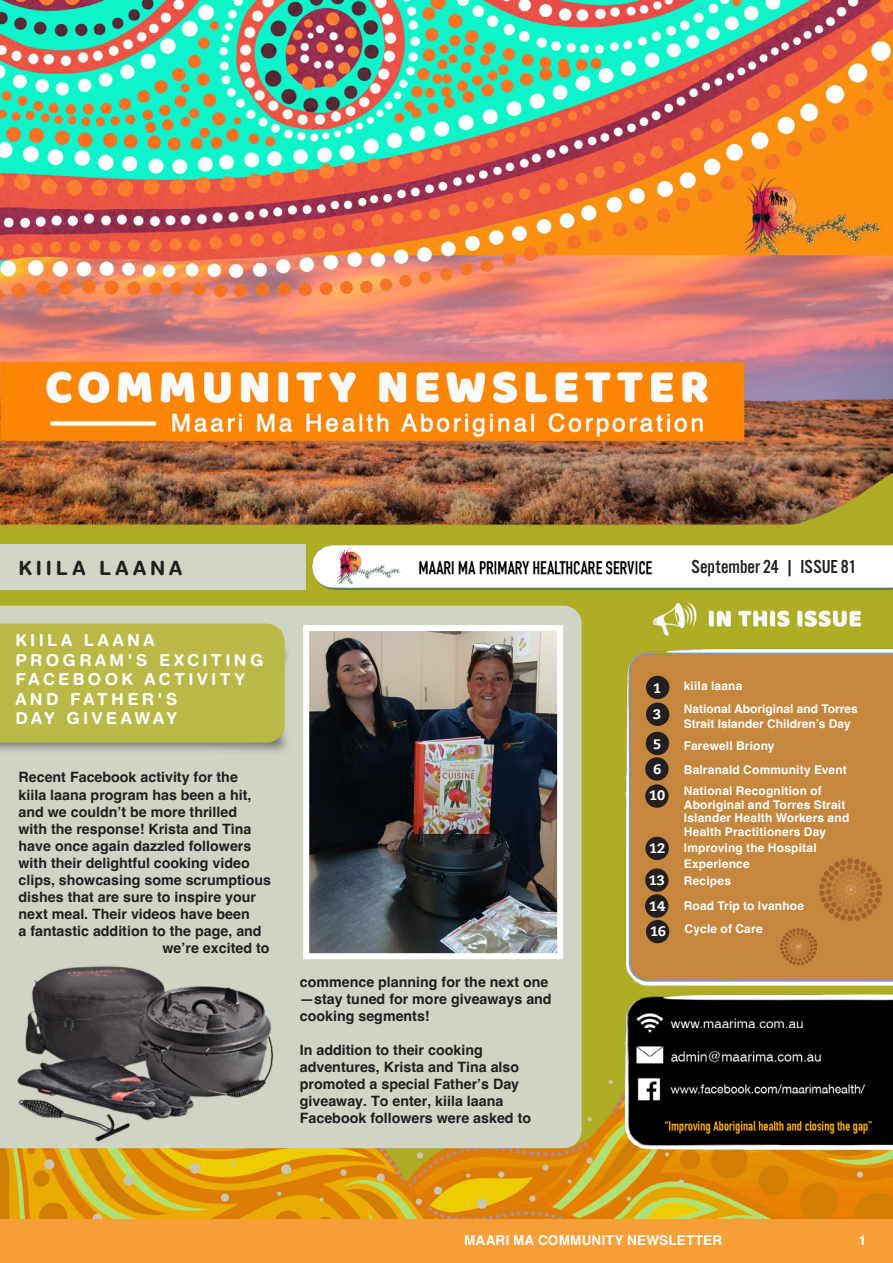
<style>
.page{position:relative;width:893px;height:1263px;background:#fff}
.page>*{position:absolute;margin:0;border:0;box-sizing:border-box;transform-origin:0 0}
.Intro_text{font:19.5px "Alternate Got No 3 D";color:#231f20}
.Intro_text-2{font:700 19.5px "Helvetica Rounded";letter-spacing:.2em;color:#231f20}
.Intro_text-3{font:700 16.5px/19.5px "Helvetica Rounded";letter-spacing:.205em;color:#fff}
.Intro_text-4{font:700 14.25px/17px "Helvetica";color:#231f20}
.Intro_text-5{font:800 13.8px "Caecilia LT Pro 85";letter-spacing:-.015em;color:#fff}
.Intro_text-6{font:700 13.5px "Helvetica";letter-spacing:.015em;color:#fff}
.Intro_text-7{font:700 12px/13.5px "Helvetica";letter-spacing:.015em;color:#fff}
</style>
<div class="page">
<img style="left:0;top:0;width:893px;height:1219px">
<div style="left:0;top:1219px;width:893px;height:44px;background:#f69f39"></div>
<img style="left:0;top:538px;width:893px;height:57px">
<img style="left:614px;top:989px;width:279px;height:168px">
<img style="left:619px;top:638px;width:274px;height:352px">
<div style="left:0;top:544px;width:305px;height:46px;background:#d1d5c5"></div>
<div style="left:0;top:606px;width:582px;height:542px;background:#cfd4c4"></div>
<div style="left:0;top:642px;width:294px;height:114px;background:#231f20;opacity:.54"></div>
<div style="left:0;top:624px;width:285px;height:119px;background:#bab847"></div>
<div style="left:629px;top:653px;width:264px;height:328px;background:#c5863e"></div>
<div style="left:645px;top:757px;width:24px;height:24px;background:#231f20;border-radius:50%"></div>
<div style="left:645px;top:784px;width:24px;height:24px;background:#231f20;border-radius:50%"></div>
<div style="left:707px;top:557px;width:147px;height:20px;background:#fff"></div>
<img style="left:819px;top:859px;width:62px;height:62px">
<img style="left:781px;top:928px;width:36px;height:36px">
<div style="left:645px;top:868px;width:23px;height:24px;background:#231f20;border-radius:50%"></div>
<div style="left:646px;top:732px;width:23px;height:23px;background:#231f20;border-radius:50%"></div>
<div style="left:646px;top:702px;width:23px;height:24px;background:#231f20;border-radius:50%"></div>
<div style="left:646px;top:676px;width:23px;height:23px;background:#231f20;border-radius:50%"></div>
<div style="left:773px;top:575px;width:9px;height:6px;background:#fff"></div>
<div style="left:645px;top:837px;width:24px;height:23px;background:#231f20;border-radius:50%"></div>
<div style="left:645px;top:894px;width:23px;height:24px;background:#231f20;border-radius:50%"></div>
<div style="left:646px;top:920px;width:23px;height:23px;background:#231f20;border-radius:50%"></div>
<img style="left:310px;top:632px;width:246px;height:320px">
<div style="left:303px;top:625px;width:260px;height:334px;border:6px solid #fff"></div>
<img style="left:0;top:893px;width:313px;height:326px">
<p class="Intro_text-2" style="left:19px;top:556px;width:165px">KIILA LAANA</p>
<p class="Intro_text-3" style="left:15px;top:630px;width:250px">KIILA LAANA<br>PROGRAM'S EXCITING<br>FACEBOOK ACTIVITY<br>AND FATHER'S<br>DAY GIVEAWAY</p>
<p class="Intro_text-4" style="left:19px;top:770px;width:221px">Recent Facebook activity for the</p>
<p class="Intro_text-4" style="left:19px;top:787px;width:234px">kiila laana program has been a hit,</p>
<p class="Intro_text-4" style="left:19px;top:805px;width:220px">and we couldn’t be more thrilled</p>
<p class="Intro_text-4" style="left:19px;top:822px;width:234px">with the response! Krista and Tina</p>
<p class="Intro_text-4" style="left:19px;top:839px;width:234px">have once again dazzled followers</p>
<p class="Intro_text-4" style="left:19px;top:856px;width:233px">with their delightful cooking video</p>
<p class="Intro_text-4" style="left:19px;top:873px;width:254px">clips, showcasing some scrumptious</p>
<p class="Intro_text-4" style="left:19px;top:890px;width:239px">dishes that are sure to inspire your</p>
<p class="Intro_text-4" style="left:19px;top:907px;width:233px">next meal. Their videos have been</p>
<p class="Intro_text-4" style="left:19px;top:924px;width:245px">a fantastic addition to the page, and</p>
<p class="Intro_text-4" style="left:163px;top:941px;width:108px">we’re excited to</p>
<p class="Intro_text-4" style="left:300px;top:975px;width:253px">commence planning for the next one —stay tuned for more giveaways and cooking segments!</p>
<p class="Intro_text-4" style="left:300px;top:1043px;width:233px">In addition to their cooking adventures, Krista and Tina also promoted a special Father’s Day giveaway. To enter, kiila laana<br>Facebook followers were asked to</p>
<p class="Intro_text" style="left:692px;top:556px;width:166px">September 24 | ISSUE 81</p>
<p class="Intro_text-5" style="left:653px;top:678px;width:10px">1</p>
<p class="Intro_text-5" style="left:653px;top:705px;width:10px">3</p>
<p class="Intro_text-5" style="left:653px;top:734px;width:10px">5</p>
<p class="Intro_text-5" style="left:653px;top:760px;width:10px">6</p>
<p class="Intro_text-7" style="left:684px;top:681px;width:60px">kiila laana</p>
<p class="Intro_text-7" style="left:684px;top:703px;width:176px;line-height:14.4px">National Aboriginal and Torres<br>Strait Islander Children’s Day</p>
<p class="Intro_text-7" style="left:684px;top:741px;width:92px">Farewell Briony</p>
<p class="Intro_text-7" style="left:684px;top:764px;width:165px">Balranald Community Event</p>
<p class="Intro_text-5" style="left:649px;top:786px;width:18px">10</p>
<p class="Intro_text-7" style="left:684px;top:785px;width:167px">National Recognition of<br>Aboriginal and Torres Strait<br>Islander Health Workers and<br>Health Practitioners Day</p>
<p class="Intro_text-5" style="left:649px;top:838px;width:18px">12</p>
<p class="Intro_text-7" style="left:684px;top:840px;width:134px;line-height:16.5px">Improving the Hospital<br>Experience</p>
<p class="Intro_text-5" style="left:649px;top:896px;width:17px">14</p>
<p class="Intro_text-7" style="left:684px;top:900px;width:122px">Road Trip to Ivanhoe</p>
<p class="Intro_text-5" style="left:650px;top:922px;width:17px">16</p>
<p class="Intro_text-7" style="left:685px;top:923px;width:80px">Cycle of Care</p>
<p class="Intro_text-5" style="left:649px;top:870px;width:18px">13</p>
<p class="Intro_text-7" style="left:684px;top:875px;width:49px">Recipes</p>
<p class="Intro_text-6" style="left:464px;top:1232px;width:259px">MAARI MA COMMUNITY NEWSLETTER</p>
<p class="Intro_text-6" style="left:859px;top:1232px;width:9px">1</p>
</div>
